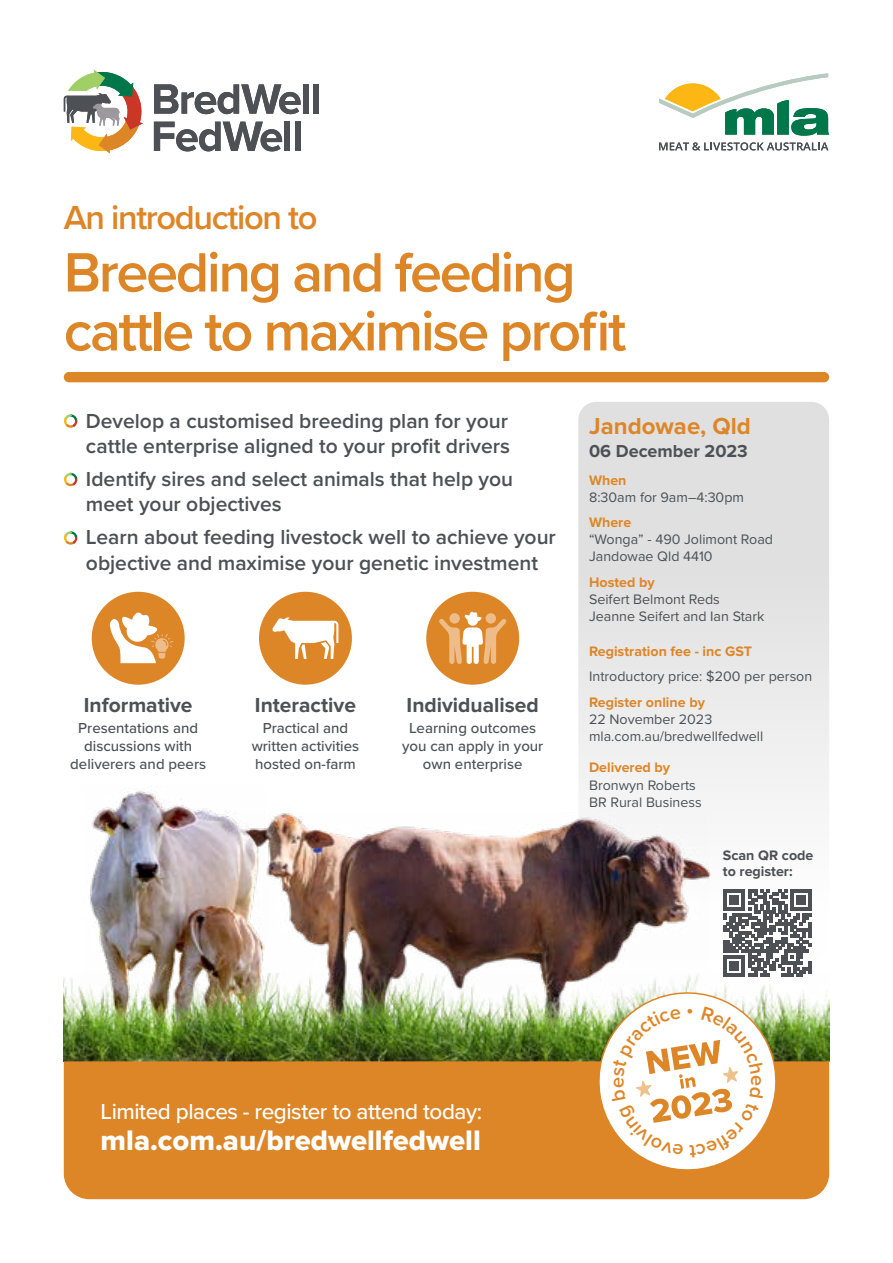
<style>
.page{position:relative;width:893px;height:1263px;background:#fff}
.page>*{position:absolute;margin:0;border:0;box-sizing:border-box;transform-origin:0 0}
.t1{font:600 57.45px/58.9px "Proxima Nova";letter-spacing:-.04em;color:#dd8628}
.t2{font:600 34.5px "Proxima Nova";letter-spacing:-.04em;color:#dd8628}
.t3{font:29.25px "Proxima Nova Extrabld";color:#fff}
.t4{font:700 24px "Proxima Nova";color:#dd8628}
.t5{font:500 22.5px "Proxima Nova";letter-spacing:-.02em;color:#fff}
.t6{font:600 21px/25.2px "Proxima Nova";color:#4d5054}
.t7{font:700 21px "Proxima Nova";color:#4d5054}
.t8{font:700 18px "Proxima Nova";color:#4d5054}
.t9{font:500 15px/18px "Proxima Nova";color:#4d5054;text-align:center}
.t10{font:14.25px/17.1px "Proxima Nova";color:#4d5054}
.t11{font:700 14.25px "Proxima Nova";color:#dd8628}
.t12{font:700 14.25px/16.5px "Proxima Nova";color:#4d5054}
</style>
<div class="page">
<div style="left:578px;top:402px;width:251px;height:559px;background:linear-gradient(to bottom,#dad9d9,#fff);border-radius:18px"></div>
<img style="left:265px;top:813px;width:445px;height:161px">
<img style="left:90px;top:790px;width:175px;height:184px">
<img style="left:64px;top:974px;width:765px;height:87px">
<svg style="left:659px;top:73px;width:170px;height:63px"></svg>
<svg style="left:659px;top:142px;width:169px;height:8px"></svg>
<div style="left:92px;top:592px;width:93px;height:93px;background:#dd8628;border-radius:50%"></div>
<div style="left:259px;top:592px;width:93px;height:93px;background:#dd8628;border-radius:50%"></div>
<svg style="left:272px;top:617px;width:66px;height:42px"></svg>
<div style="left:426px;top:592px;width:93px;height:93px;background:#dd8628;border-radius:50%"></div>
<svg style="left:439px;top:612px;width:67px;height:52px"></svg>
<svg style="left:110px;top:612px;width:63px;height:51px"></svg>
<div style="left:64px;top:1061px;width:765px;height:138px;background:#dd8628"></div>
<svg style="left:724px;top:889px;width:87px;height:88px"></svg>
<svg style="left:154px;top:122px;width:128px;height:29px"></svg>
<div style="left:284px;top:122px;width:6px;height:29px;background:#4d5054"></div>
<div style="left:295px;top:122px;width:5px;height:29px;background:#4d5054"></div>
<svg style="left:154px;top:84px;width:147px;height:30px"></svg>
<div style="left:303px;top:84px;width:6px;height:30px;background:#4d5054"></div>
<div style="left:313px;top:84px;width:6px;height:30px;background:#4d5054"></div>
<svg style="left:64px;top:70px;width:79px;height:83px"></svg>
<div style="left:64px;top:372px;width:765px;height:10px;background:#dd8628;border-radius:5px"></div>
<svg style="left:64px;top:414px;width:13px;height:14px"></svg>
<svg style="left:64px;top:472px;width:13px;height:14px"></svg>
<svg style="left:64px;top:531px;width:13px;height:14px"></svg>
<svg style="left:592px;top:986px;width:190px;height:190px"></svg>
<h2 class="t2" style="left:64px;top:192px;width:255px">An introduction to</h2>
<h1 class="t1" style="left:64px;top:241px;width:564px">Breeding and feeding cattle to maximise profit</h1>
<p class="t6" style="left:86px;top:407px;width:426px">Develop a customised breeding plan for your cattle enterprise aligned to your profit drivers</p>
<p class="t6" style="left:86px;top:466px;width:429px">Identify sires and select animals that help you meet your objectives</p>
<p class="t6" style="left:86px;top:524px;width:471px">Learn about feeding livestock well to achieve your objective and maximise your genetic investment</p>
<p class="t7" style="left:84px;top:693px;width:110px">Informative</p>
<p class="t9" style="left:70px;top:718px;width:137px">Presentations and discussions with deliverers and peers</p>
<p class="t7" style="left:255px;top:693px;width:103px">Interactive</p>
<p class="t9" style="left:252px;top:718px;width:109px">Practical and written activities hosted on-farm</p>
<p class="t7" style="left:407px;top:693px;width:134px">Individualised</p>
<p class="t9" style="left:402px;top:718px;width:143px">Learning outcomes you can apply in your own enterprise</p>
<p class="t4" style="left:589px;top:412px;width:163px">Jandowae, Qld</p>
<p class="t8" style="left:589px;top:440px;width:160px">06 December 2023</p>
<p class="t11" style="left:589px;top:472px;width:39px">When</p>
<p class="t10" style="left:589px;top:489px;width:156px">8:30am for 9am–4:30pm</p>
<p class="t11" style="left:589px;top:514px;width:44px">Where</p>
<p class="t10" style="left:589px;top:531px;width:185px">“Wonga” - 490 Jolimont Road<br>Jandowae Qld 4410</p>
<p class="t11" style="left:589px;top:574px;width:67px">Hosted by</p>
<p class="t10" style="left:589px;top:591px;width:177px">Seifert Belmont Reds<br>Jeanne Seifert and Ian Stark</p>
<p class="t11" style="left:589px;top:642px;width:165px">Registration fee - inc GST</p>
<p class="t10" style="left:589px;top:668px;width:225px">Introductory price: $200 per person</p>
<p class="t11" style="left:589px;top:694px;width:117px">Register online by</p>
<p class="t10" style="left:589px;top:711px;width:176px">22 November 2023 mla.com.au/bredwellfedwell</p>
<p class="t11" style="left:589px;top:759px;width:83px">Delivered by</p>
<p class="t10" style="left:589px;top:776px;width:114px">Bronwyn Roberts<br>BR Rural Business</p>
<p class="t12" style="left:723px;top:847px;width:92px">Scan QR code to register:</p>
<p class="t5" style="left:101px;top:1095px;width:383px">Limited places - register to attend today:</p>
<h3 class="t3" style="left:101px;top:1119px;width:382px">mla.com.au/bredwellfedwell</h3>
</div>
